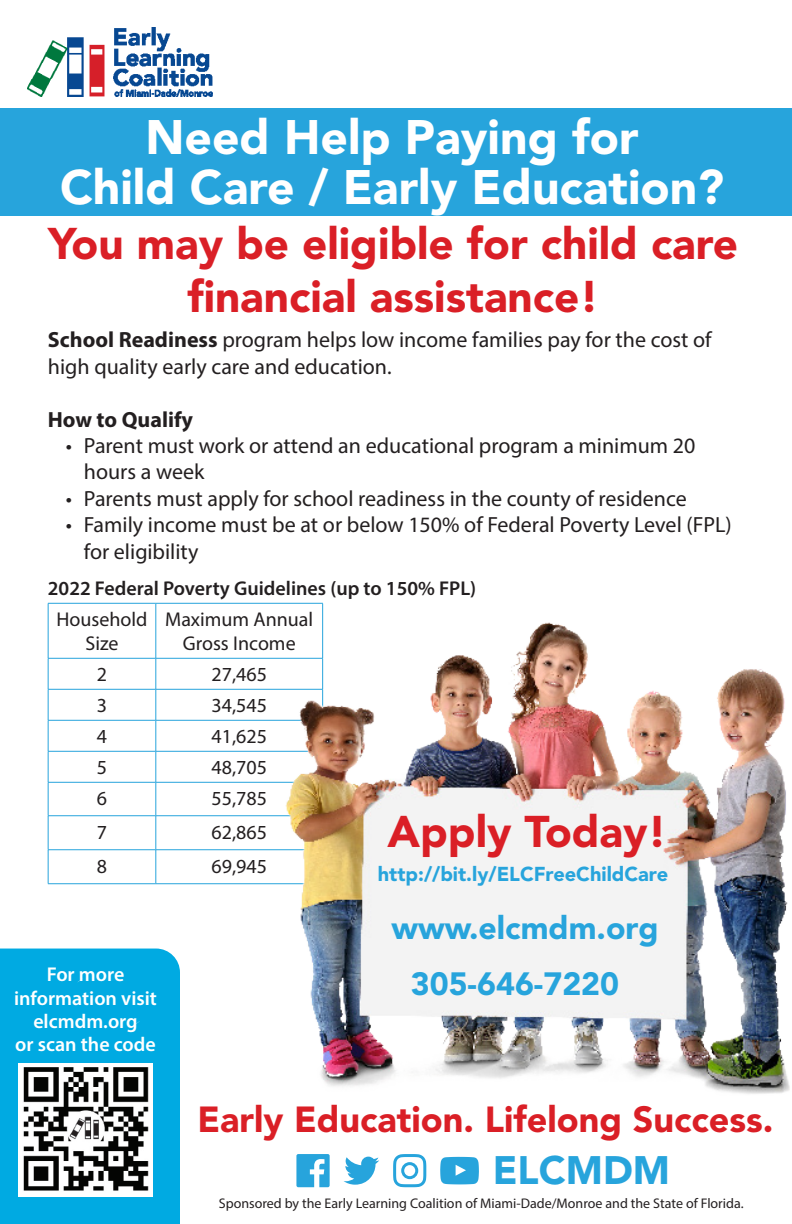
<style>
.page{position:relative;width:792px;height:1224px;background:#fff}
.page>*{position:absolute;margin:0;border:0;box-sizing:border-box;transform-origin:0 0}
.t1{font:900 48px "Avenir LT Std";color:#fff}
.t2{font:900 44px/52.8px "Avenir LT Std";color:#da1f26;text-align:center}
.t3{font:900 39.4px "Avenir LT Std";color:#27a4dc}
.t4{font:900 36px "Avenir LT Std";color:#da1f26}
.t5{font:900 32px "Avenir LT Std";color:#27a4dc}
.t6{font:22px/26.4px "Myriad Pro";color:#231f20}
.t7{font:700 22px "Myriad Pro";color:#231f20}
.t8{font:20px/24px "Myriad Pro";color:#231f20;text-align:center}
.t9{font:600 20px/23.6px "Myriad Pro";color:#fff;text-align:center}
.t10{font:600 20px "Myriad Pro";color:#231f20}
.t11{font:900 20px "Avenir LT Std";color:#27a4dc}
.t12{font:14px "Myriad Pro";color:#231f20}
.s1{font-weight:700}
</style>
<div class="page">
<hr style="left:48px;top:603px;width:108px;height:1px;background:#27a4dc">
<hr style="left:48px;top:604px;width:1px;height:54px;background:#27a4dc">
<hr style="left:156px;top:603px;width:167px;height:1px;background:#27a4dc">
<hr style="left:155px;top:604px;width:1px;height:54px;background:#27a4dc">
<hr style="left:48px;top:658px;width:108px;height:1px;background:#27a4dc">
<hr style="left:48px;top:659px;width:1px;height:30px;background:#27a4dc">
<hr style="left:156px;top:658px;width:167px;height:1px;background:#27a4dc">
<hr style="left:155px;top:659px;width:1px;height:30px;background:#27a4dc">
<hr style="left:48px;top:689px;width:108px;height:1px;background:#27a4dc">
<hr style="left:48px;top:690px;width:1px;height:30px;background:#27a4dc">
<hr style="left:156px;top:689px;width:167px;height:1px;background:#27a4dc">
<hr style="left:155px;top:690px;width:1px;height:30px;background:#27a4dc">
<hr style="left:48px;top:720px;width:108px;height:1px;background:#27a4dc">
<hr style="left:48px;top:721px;width:1px;height:30px;background:#27a4dc">
<hr style="left:156px;top:720px;width:167px;height:1px;background:#27a4dc">
<hr style="left:155px;top:721px;width:1px;height:30px;background:#27a4dc">
<hr style="left:48px;top:751px;width:108px;height:1px;background:#27a4dc">
<hr style="left:48px;top:752px;width:1px;height:30px;background:#27a4dc">
<hr style="left:156px;top:751px;width:167px;height:1px;background:#27a4dc">
<hr style="left:155px;top:752px;width:1px;height:30px;background:#27a4dc">
<hr style="left:48px;top:782px;width:108px;height:1px;background:#27a4dc">
<hr style="left:48px;top:783px;width:1px;height:32px;background:#27a4dc">
<hr style="left:156px;top:782px;width:167px;height:1px;background:#27a4dc">
<hr style="left:155px;top:783px;width:1px;height:32px;background:#27a4dc">
<hr style="left:48px;top:815px;width:108px;height:1px;background:#27a4dc">
<hr style="left:48px;top:816px;width:1px;height:33px;background:#27a4dc">
<hr style="left:156px;top:815px;width:167px;height:1px;background:#27a4dc">
<hr style="left:155px;top:816px;width:1px;height:33px;background:#27a4dc">
<hr style="left:48px;top:849px;width:108px;height:1px;background:#27a4dc">
<hr style="left:48px;top:850px;width:1px;height:33px;background:#27a4dc">
<hr style="left:156px;top:849px;width:167px;height:1px;background:#27a4dc">
<hr style="left:155px;top:850px;width:1px;height:33px;background:#27a4dc">
<hr style="left:48px;top:883px;width:108px;height:1px;background:#27a4dc">
<hr style="left:156px;top:883px;width:167px;height:1px;background:#27a4dc">
<img style="left:213px;top:602px;width:577px;height:492px">
<div style="left:0;top:949px;width:180px;height:275px;background:#00aae2"></div>
<div style="left:0;top:108px;width:792px;height:107px;background:#27a4dc"></div>
<svg style="left:344px;top:1157px;width:35px;height:28px"></svg>
<svg style="left:296px;top:1154px;width:34px;height:33px"></svg>
<svg style="left:393px;top:1154px;width:33px;height:33px"></svg>
<svg style="left:440px;top:1157px;width:39px;height:27px"></svg>
<svg style="left:78px;top:979px;width:4px;height:3px"></svg>
<svg style="left:135px;top:1021px;width:5px;height:4px"></svg>
<img style="left:19px;top:1063px;width:133px;height:134px">
<img style="left:27px;top:27px;width:186px;height:69px">
<p class="t1" style="left:145px;top:109px;width:495px">Need Help Paying for</p>
<p class="t1" style="left:60px;top:159px;width:666px">Child Care / Early Education?</p>
<p class="t2" style="left:48px;top:217px;width:692px">You may be eligible for child care financial assistance!</p>
<p class="t6" style="left:48px;top:326px;width:665px"><span class="s1">School Readiness</span> program helps low income families pay for the cost of high quality early care and education.</p>
<p class="t7" style="left:48px;top:405px;width:147px">How to Qualify</p>
<p class="t6" style="left:84px;top:432px;width:613px;text-indent:-18px">• Parent must work or attend an educational program a minimum 20 hours a week</p>
<p class="t6" style="left:66px;top:485px;width:622px">• Parents must apply for school readiness in the county of residence</p>
<p class="t6" style="left:84px;top:511px;width:649px;text-indent:-18px">• Family income must be at or below 150% of Federal Poverty Level (FPL) for eligibility</p>
<p class="t10" style="left:48px;top:576px;width:430px">2022 Federal Poverty Guidelines (up to 150% FPL)</p>
<p class="t8" style="left:56px;top:607px;width:93px">Household<br>Size</p>
<p class="t8" style="left:165px;top:607px;width:150px">Maximum Annual<br>Gross Income</p>
<p class="t8" style="left:97px;top:662px;width:12px">2</p>
<p class="t8" style="left:212px;top:662px;width:57px">27,465</p>
<p class="t8" style="left:97px;top:693px;width:12px">3</p>
<p class="t8" style="left:212px;top:693px;width:57px">34,545</p>
<p class="t8" style="left:97px;top:724px;width:12px">4</p>
<p class="t8" style="left:212px;top:724px;width:57px">41,625</p>
<p class="t8" style="left:97px;top:755px;width:12px">5</p>
<p class="t8" style="left:212px;top:755px;width:57px">48,705</p>
<p class="t8" style="left:97px;top:786px;width:12px">6</p>
<p class="t8" style="left:212px;top:786px;width:57px">55,785</p>
<p class="t8" style="left:97px;top:820px;width:12px">7</p>
<p class="t8" style="left:212px;top:820px;width:57px">62,865</p>
<p class="t8" style="left:97px;top:854px;width:12px">8</p>
<p class="t8" style="left:212px;top:854px;width:57px">69,945</p>
<p class="t2" style="left:388px;top:805px;width:281px">Apply Today!</p>
<p class="t11" style="left:378px;top:862px;width:292px">http://bit.ly/ELCFreeChildCare</p>
<p class="t9" style="left:14px;top:962px;width:144px">For more information visit elcmdm.org</p>
<p class="t9" style="left:15px;top:1032px;width:142px">or scan the code</p>
<p class="t5" style="left:392px;top:908px;width:269px">www.elcmdm.org</p>
<p class="t5" style="left:411px;top:965px;width:210px">305-646-7220</p>
<p class="t4" style="left:197px;top:1097px;width:578px">Early Education. Lifelong Success.</p>
<p class="t3" style="left:493px;top:1146px;width:179px">ELCMDM</p>
<p class="t12" style="left:219px;top:1194px;width:526px">Sponsored by the Early Learning Coalition of Miami-Dade/Monroe and the State of Florida.</p>
</div>
